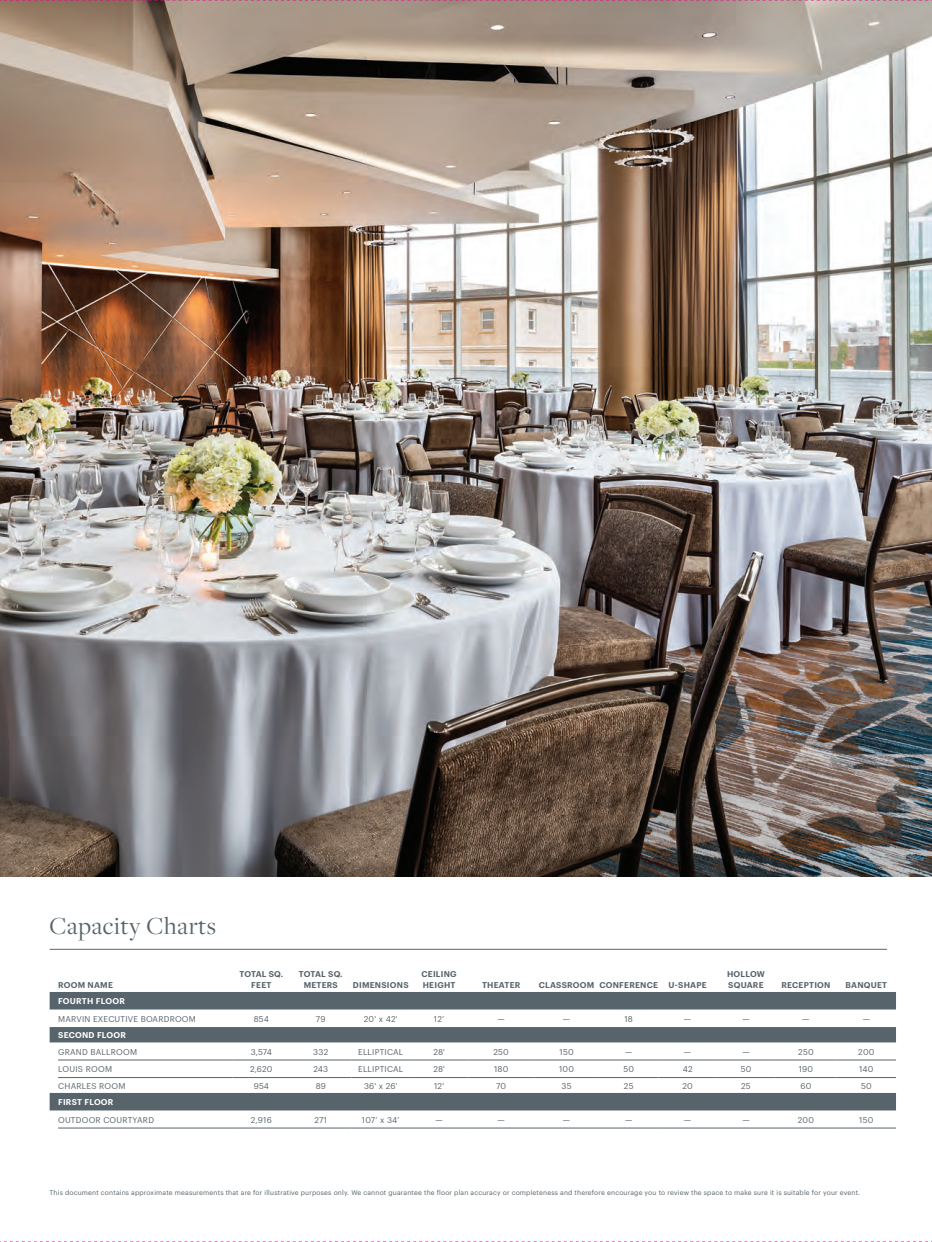
<style>
.page{position:relative;width:932px;height:1242px;background:#fff}
.page>*{position:absolute;margin:0;border:0;box-sizing:border-box;transform-origin:0 0}
.HEADLINE_Small_2{font:25.5px "Freight Disp Pro";letter-spacing:.025em;color:#58646b}
.Table_CONTENT{font:8.25px "Graphik Starwood";letter-spacing:.025em;color:#58646b}
.Table_HEADER{font:600 8.25px/10.5px "Graphik Starwood";letter-spacing:.03em;color:#58646b;text-align:center}
.Table_LEGEND{font:8.25px "Graphik Starwood";letter-spacing:.03em;color:#58646b}
.HEADER_KOut{font:600 8.25px "Graphik Starwood";letter-spacing:.03em;color:#fff}
.Legal_Copy{font:6.75px "Graphik Starwood";letter-spacing:.025em;color:#58646b}
</style>
<div class="page">
<img style="left:0;top:0;width:932px;height:1242px">
<p class="HEADLINE_Small_2" style="left:50px;top:909px;width:168px">Capacity Charts</p>
<p class="Table_HEADER" style="left:58px;top:979px;width:56px">ROOM NAME</p>
<p class="Table_HEADER" style="left:239px;top:968px;width:45px">TOTAL SQ.<br>FEET</p>
<p class="Table_HEADER" style="left:299px;top:968px;width:45px">TOTAL SQ.<br>METERS</p>
<p class="Table_HEADER" style="left:353px;top:979px;width:57px">DIMENSIONS</p>
<p class="Table_HEADER" style="left:421px;top:968px;width:37px;text-align:left">CEILING<br>HEIGHT</p>
<p class="Table_HEADER" style="left:482px;top:979px;width:40px">THEATER</p>
<p class="Table_HEADER" style="left:539px;top:979px;width:57px">CLASSROOM</p>
<p class="Table_HEADER" style="left:599px;top:979px;width:60px">CONFERENCE</p>
<p class="Table_HEADER" style="left:668px;top:979px;width:40px">U-SHAPE</p>
<p class="Table_HEADER" style="left:727px;top:968px;width:39px;text-align:left">HOLLOW<br>SQUARE</p>
<p class="Table_HEADER" style="left:781px;top:979px;width:51px">RECEPTION</p>
<p class="Table_HEADER" style="left:845px;top:979px;width:43px">BANQUET</p>
<p class="HEADER_KOut" style="left:58px;top:995px;width:68px">FOURTH FLOOR</p>
<p class="Table_CONTENT" style="left:58px;top:1012px;width:139px">MARVIN EXECUTIVE BOARDROOM</p>
<p class="Table_CONTENT" style="left:254px;top:1012px;width:17px">854</p>
<p class="Table_CONTENT" style="left:316px;top:1012px;width:11px">79</p>
<p class="Table_CONTENT" style="left:364px;top:1012px;width:35px">20' x 42'</p>
<p class="Table_CONTENT" style="left:434px;top:1012px;width:12px">12’</p>
<p class="Table_CONTENT" style="left:497px;top:1012px;width:9px">—</p>
<p class="Table_CONTENT" style="left:563px;top:1012px;width:9px">—</p>
<p class="Table_CONTENT" style="left:624px;top:1012px;width:10px">18</p>
<p class="Table_CONTENT" style="left:684px;top:1012px;width:9px">—</p>
<p class="Table_CONTENT" style="left:742px;top:1012px;width:9px">—</p>
<p class="Table_CONTENT" style="left:802px;top:1012px;width:9px">—</p>
<p class="Table_CONTENT" style="left:862px;top:1012px;width:9px">—</p>
<p class="HEADER_KOut" style="left:58px;top:1029px;width:69px">SECOND FLOOR</p>
<p class="Table_LEGEND" style="left:58px;top:1045px;width:81px">GRAND BALLROOM</p>
<p class="Table_CONTENT" style="left:251px;top:1045px;width:23px">3,574</p>
<p class="Table_CONTENT" style="left:313px;top:1045px;width:16px">332</p>
<p class="Table_CONTENT" style="left:358px;top:1045px;width:47px">ELLIPTICAL</p>
<p class="Table_CONTENT" style="left:433px;top:1045px;width:13px">28'</p>
<p class="Table_CONTENT" style="left:493px;top:1045px;width:17px">250</p>
<p class="Table_CONTENT" style="left:559px;top:1045px;width:16px">150</p>
<p class="Table_CONTENT" style="left:625px;top:1045px;width:9px">—</p>
<p class="Table_CONTENT" style="left:684px;top:1045px;width:9px">—</p>
<p class="Table_CONTENT" style="left:742px;top:1045px;width:9px">—</p>
<p class="Table_CONTENT" style="left:798px;top:1045px;width:17px">250</p>
<p class="Table_CONTENT" style="left:858px;top:1045px;width:18px">200</p>
<p class="Table_LEGEND" style="left:58px;top:1063px;width:55px">LOUIS ROOM</p>
<p class="Table_CONTENT" style="left:250px;top:1063px;width:24px">2,620</p>
<p class="Table_CONTENT" style="left:313px;top:1063px;width:16px">243</p>
<p class="Table_CONTENT" style="left:358px;top:1063px;width:47px">ELLIPTICAL</p>
<p class="Table_CONTENT" style="left:433px;top:1063px;width:13px">28'</p>
<p class="Table_CONTENT" style="left:494px;top:1063px;width:16px">180</p>
<p class="Table_CONTENT" style="left:559px;top:1063px;width:16px">100</p>
<p class="Table_CONTENT" style="left:623px;top:1063px;width:12px">50</p>
<p class="Table_CONTENT" style="left:682px;top:1063px;width:11px">42</p>
<p class="Table_CONTENT" style="left:740px;top:1063px;width:12px">50</p>
<p class="Table_CONTENT" style="left:798px;top:1063px;width:16px">190</p>
<p class="Table_CONTENT" style="left:859px;top:1063px;width:16px">140</p>
<p class="Table_LEGEND" style="left:58px;top:1079px;width:69px">CHARLES ROOM</p>
<p class="Table_CONTENT" style="left:254px;top:1079px;width:17px">954</p>
<p class="Table_CONTENT" style="left:315px;top:1079px;width:12px">89</p>
<p class="Table_CONTENT" style="left:364px;top:1079px;width:35px">36' x 26'</p>
<p class="Table_CONTENT" style="left:434px;top:1079px;width:12px">12'</p>
<p class="Table_CONTENT" style="left:496px;top:1079px;width:12px">70</p>
<p class="Table_CONTENT" style="left:561px;top:1079px;width:12px">35</p>
<p class="Table_CONTENT" style="left:624px;top:1079px;width:11px">25</p>
<p class="Table_CONTENT" style="left:682px;top:1079px;width:12px">20</p>
<p class="Table_CONTENT" style="left:741px;top:1079px;width:11px">25</p>
<p class="Table_CONTENT" style="left:800px;top:1079px;width:12px">60</p>
<p class="Table_CONTENT" style="left:861px;top:1079px;width:12px">50</p>
<p class="HEADER_KOut" style="left:58px;top:1096px;width:57px">FIRST FLOOR</p>
<p class="Table_CONTENT" style="left:58px;top:1113px;width:97px">OUTDOOR COURTYARD</p>
<p class="Table_CONTENT" style="left:251px;top:1113px;width:22px">2,916</p>
<p class="Table_CONTENT" style="left:314px;top:1113px;width:14px">271</p>
<p class="Table_CONTENT" style="left:362px;top:1113px;width:39px">107’ x 34’</p>
<p class="Table_CONTENT" style="left:435px;top:1113px;width:9px">—</p>
<p class="Table_CONTENT" style="left:497px;top:1113px;width:9px">—</p>
<p class="Table_CONTENT" style="left:563px;top:1113px;width:9px">—</p>
<p class="Table_CONTENT" style="left:625px;top:1113px;width:9px">—</p>
<p class="Table_CONTENT" style="left:684px;top:1113px;width:9px">—</p>
<p class="Table_CONTENT" style="left:742px;top:1113px;width:9px">—</p>
<p class="Table_CONTENT" style="left:797px;top:1113px;width:18px">200</p>
<p class="Table_CONTENT" style="left:859px;top:1113px;width:16px">150</p>
<p class="Legal_Copy" style="left:50px;top:1188px;width:812px">This document contains approximate measurements that are for illustrative purposes only. We cannot guarantee the floor plan accuracy or completeness and therefore encourage you to review the space to make sure it is suitable for your event.</p>
</div>
